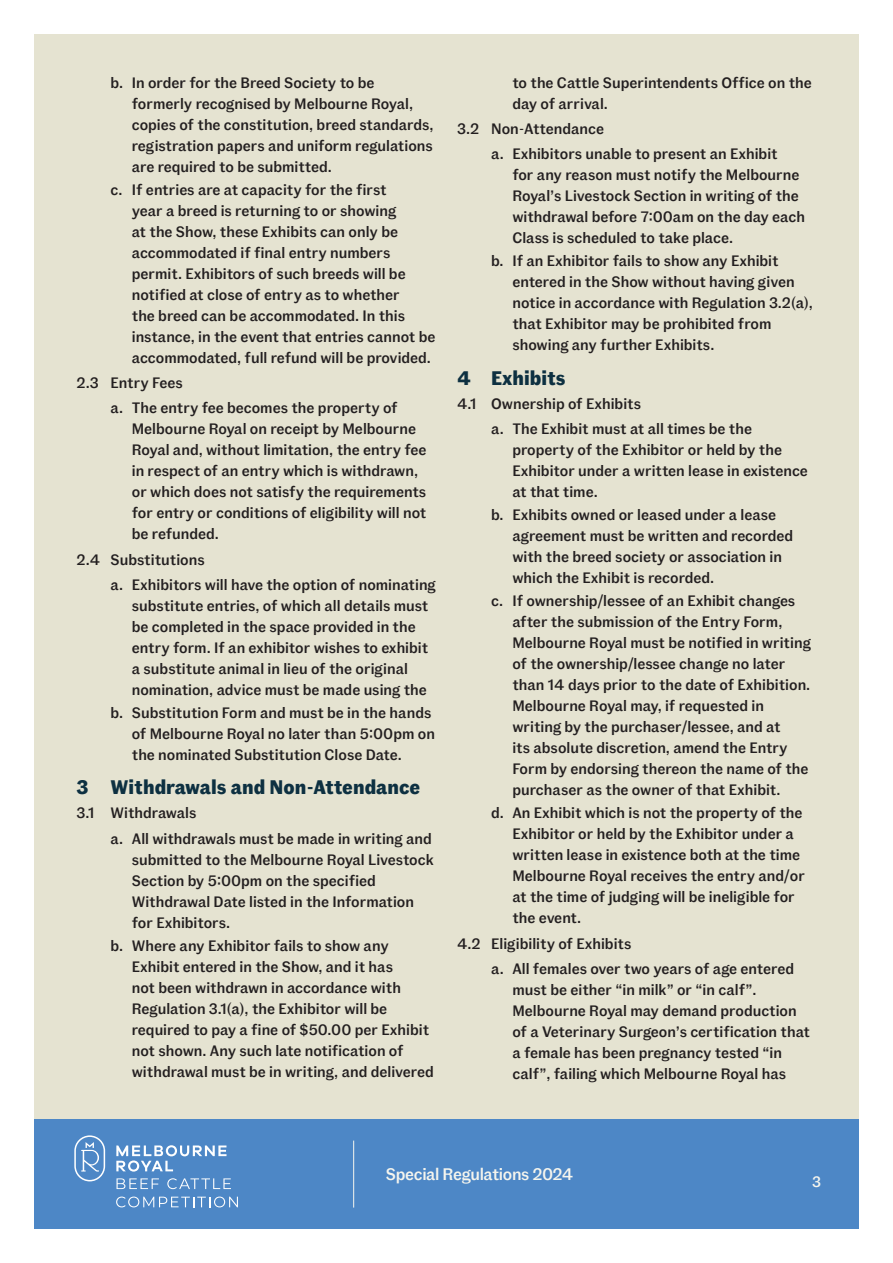
<style>
.page{position:relative;width:893px;height:1263px;background:#fff}
.page>*{position:absolute;margin:0;border:0;box-sizing:border-box;transform-origin:0 0}
.t1{font:700 19.5px "Fann Grotesque Pro";color:#0d3041}
.t2{font:500 16.65px "Fann Grotesque Pro";letter-spacing:-.02em;color:#f5f5ee}
.t3{font:500 15px/21px "Fann Grotesque Pro";color:#231f20}
.t4{font:500 15px "Fann Grotesque Pro";color:#f5f5ee}
</style>
<div class="page">
<div style="left:34px;top:1118px;width:825px;height:111px;background:#4d87c6"></div>
<svg style="left:74px;top:1135px;width:31px;height:46px"></svg>
<svg style="left:116px;top:1145px;width:110px;height:26px"></svg>
<svg style="left:117px;top:1178px;width:42px;height:11px"></svg>
<svg style="left:167px;top:1178px;width:64px;height:11px"></svg>
<svg style="left:116px;top:1196px;width:122px;height:11px"></svg>
<div style="left:34px;top:34px;width:825px;height:1084px;background:#e5e3d1"></div>
<hr style="left:353px;top:1140px;width:1px;height:67px;background:#f5f5ee">
<p class="t3" style="left:132px;top:72px;width:303px;text-indent:-21px">b. In order for the Breed Society to be formerly recognised by Melbourne Royal, copies of the constitution, breed standards, registration papers and uniform regulations are required to be submitted.</p>
<p class="t3" style="left:132px;top:179px;width:305px;text-indent:-21px">c. If entries are at capacity for the first<br>year a breed is returning to or showing<br>at the Show, these Exhibits can only be accommodated if final entry numbers permit. Exhibitors of such breeds will be notified at close of entry as to whether<br>the breed can be accommodated. In this instance, in the event that entries cannot be accommodated, full refund will be provided.</p>
<p class="t3" style="left:111px;top:371px;width:289px;line-height:25.2px;text-indent:-34px">2.3 Entry Fees<br>a. The entry fee becomes the property of</p>
<p class="t3" style="left:132px;top:419px;width:296px">Melbourne Royal on receipt by Melbourne Royal and, without limitation, the entry fee in respect of an entry which is withdrawn, or which does not satisfy the requirements for entry or conditions of eligibility will not be refunded.</p>
<p class="t3" style="left:111px;top:547px;width:327px;line-height:25.2px;text-indent:-34px">2.4 Substitutions<br>a. Exhibitors will have the option of nominating</p>
<p class="t3" style="left:132px;top:595px;width:298px">substitute entries, of which all details must be completed in the space provided in the entry form. If an exhibitor wishes to exhibit a substitute animal in lieu of the original nomination, advice must be made using the</p>
<p class="t3" style="left:132px;top:703px;width:305px;text-indent:-21px">b. Substitution Form and must be in the hands of Melbourne Royal no later than 5:00pm on the nominated Substitution Close Date.</p>
<h1 class="t1" style="left:77px;top:776px;width:345px">3 Withdrawals and Non-Attendance</h1>
<p class="t3" style="left:111px;top:801px;width:323px;line-height:25.2px;text-indent:-34px">3.1 Withdrawals<br>a. All withdrawals must be made in writing and</p>
<p class="t3" style="left:132px;top:849px;width:303px">submitted to the Melbourne Royal Livestock Section by 5:00pm on the specified Withdrawal Date listed in the Information for Exhibitors.</p>
<p class="t3" style="left:132px;top:935px;width:303px;text-indent:-21px">b. Where any Exhibitor fails to show any Exhibit entered in the Show, and it has<br>not been withdrawn in accordance with Regulation 3.1(a), the Exhibitor will be required to pay a fine of $50.00 per Exhibit not shown. Any such late notification of withdrawal must be in writing, and delivered</p>
<p class="t3" style="left:512px;top:72px;width:301px">to the Cattle Superintendents Office on the day of arrival.</p>
<p class="t3" style="left:491px;top:116px;width:288px;line-height:25.2px;text-indent:-34px">3.2 Non-Attendance<br>a. Exhibitors unable to present an Exhibit</p>
<p class="t3" style="left:512px;top:165px;width:294px">for any reason must notify the Melbourne Royal’s Livestock Section in writing of the withdrawal before 7:00am on the day each Class is scheduled to take place.</p>
<p class="t3" style="left:512px;top:251px;width:302px;text-indent:-21px">b. If an Exhibitor fails to show any Exhibit entered in the Show without having given notice in accordance with Regulation 3.2(a), that Exhibitor may be prohibited from showing any further Exhibits.</p>
<h1 class="t1" style="left:457px;top:366px;width:110px">4 Exhibits</h1>
<p class="t3" style="left:491px;top:391px;width:262px;line-height:25.2px;text-indent:-34px">4.1 Ownership of Exhibits<br>a. The Exhibit must at all times be the</p>
<p class="t3" style="left:512px;top:439px;width:297px">property of the Exhibitor or held by the<br>Exhibitor under a written lease in existence at that time.</p>
<p class="t3" style="left:512px;top:505px;width:282px;text-indent:-21px">b. Exhibits owned or leased under a lease agreement must be written and recorded with the breed society or association in which the Exhibit is recorded.</p>
<p class="t3" style="left:512px;top:591px;width:300px;text-indent:-21px">c. If ownership/lessee of an Exhibit changes after the submission of the Entry Form, Melbourne Royal must be notified in writing of the ownership/lessee change no later than 14 days prior to the date of Exhibition.<br>Melbourne Royal may, if requested in writing by the purchaser/lessee, and at<br>its absolute discretion, amend the Entry Form by endorsing thereon the name of the purchaser as the owner of that Exhibit.</p>
<p class="t3" style="left:512px;top:803px;width:294px;text-indent:-21px">d. An Exhibit which is not the property of the Exhibitor or held by the Exhibitor under a written lease in existence both at the time Melbourne Royal receives the entry and/or at the time of judging will be ineligible for the event.</p>
<p class="t3" style="left:491px;top:931px;width:304px;line-height:25.2px;text-indent:-34px">4.2 Eligibility of Exhibits<br>a. All females over two years of age entered</p>
<p class="t3" style="left:512px;top:979px;width:299px">must be either “in milk” or “in calf”.<br>Melbourne Royal may demand production of a Veterinary Surgeon’s certification that a female has been pregnancy tested “in calf”, failing which Melbourne Royal has</p>
<p class="t2" style="left:386px;top:1164px;width:189px">Special Regulations 2024</p>
<p class="t4" style="left:812px;top:1172px;width:11px">3</p>
</div>
